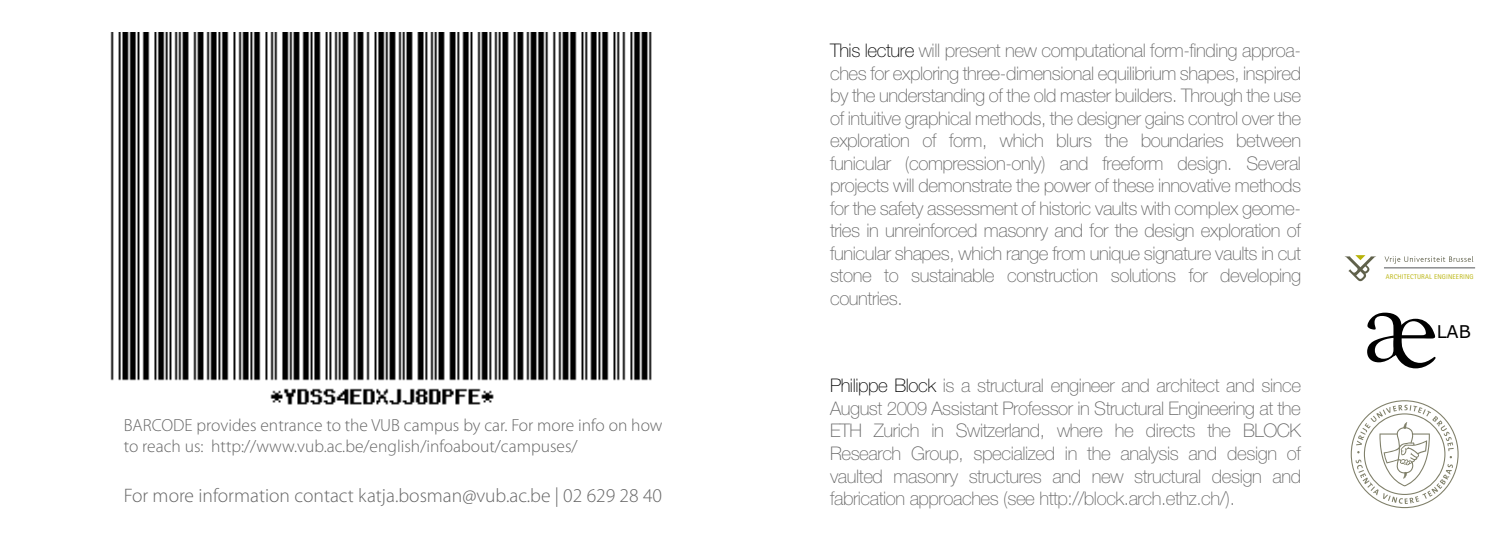
<style>
.page{position:relative;width:1489px;height:546px;background:#fff}
.page>*{position:absolute;margin:0;border:0;box-sizing:border-box;transform-origin:0 0}
.t1{font:117.5px "Goudy Old Style T";color:#000}
.t2{font:300 19.5px "Myriad Pro";color:#666}
.t3{font:100 18.75px/22.5px "Helvetica Neue";letter-spacing:-.025em;color:#666;text-align:justify}
.t4{font:17.75px "Verdana";color:#000}
.t5{font:300 17.5px/21px "Myriad Pro";color:#666}
.t6{font:6.75px "AT Rotis Sans Serif";letter-spacing:.025em;color:#b8b309}
.s1{color:#000}
</style>
<div class="page">
<svg style="left:1350px;top:400px;width:108px;height:108px"></svg>
<svg style="left:1344px;top:255px;width:32px;height:26px"></svg>
<svg style="left:1384px;top:256px;width:89px;height:8px"></svg>
<svg style="left:1367px;top:312px;width:35px;height:50px"></svg>
<img style="left:110px;top:32px;width:542px;height:373px">
<p class="t5" style="left:124px;top:415px;width:540px">BARCODE provides entrance to the VUB campus by car. For more info on how to reach us: http://www.vub.ac.be/english/infoabout/campuses/</p>
<p class="t2" style="left:124px;top:484px;width:540px">For more information contact katja.bosman@vub.ac.be | 02 629 28 40</p>
<p class="t3" style="left:830px;top:39px;width:472px"><span class="s1">This lecture</span> will present new computational form-finding approa&shy;ches for exploring three-dimensional equilibrium shapes, inspired by the understanding of the old master builders. Through the use of intuitive graphical methods, the designer gains control over the exploration of form, which blurs the boundaries between funicular (compression-only) and freeform design. Several projects will demonstrate the power of these innovative methods for the safety assessment of historic vaults with complex geome&shy;tries in unreinforced masonry and for the design exploration of funicular shapes, which range from unique signature vaults in cut stone to sustainable construction solutions for developing countries.</p>
<p class="t3" style="left:830px;top:374px;width:472px"><span class="s1">Philippe Block</span> is a structural engineer and architect and since August 2009 Assistant Professor in Structural Engineering at the ETH Zurich in Switzerland, where he directs the BLOCK Research Group, specialized in the analysis and design of vaulted masonry structures and new structural design and fabrication approaches (see http://block.arch.ethz.ch/).</p>
<p class="t6" style="left:1385px;top:273px;width:89px">ARCHITECTURAL ENGINEERING</p>
<p class="t1" style="left:1389px;top:264px;width:51px">e</p>
<p class="t4" style="left:1436px;top:319px;width:35px">LAB</p>
</div>
